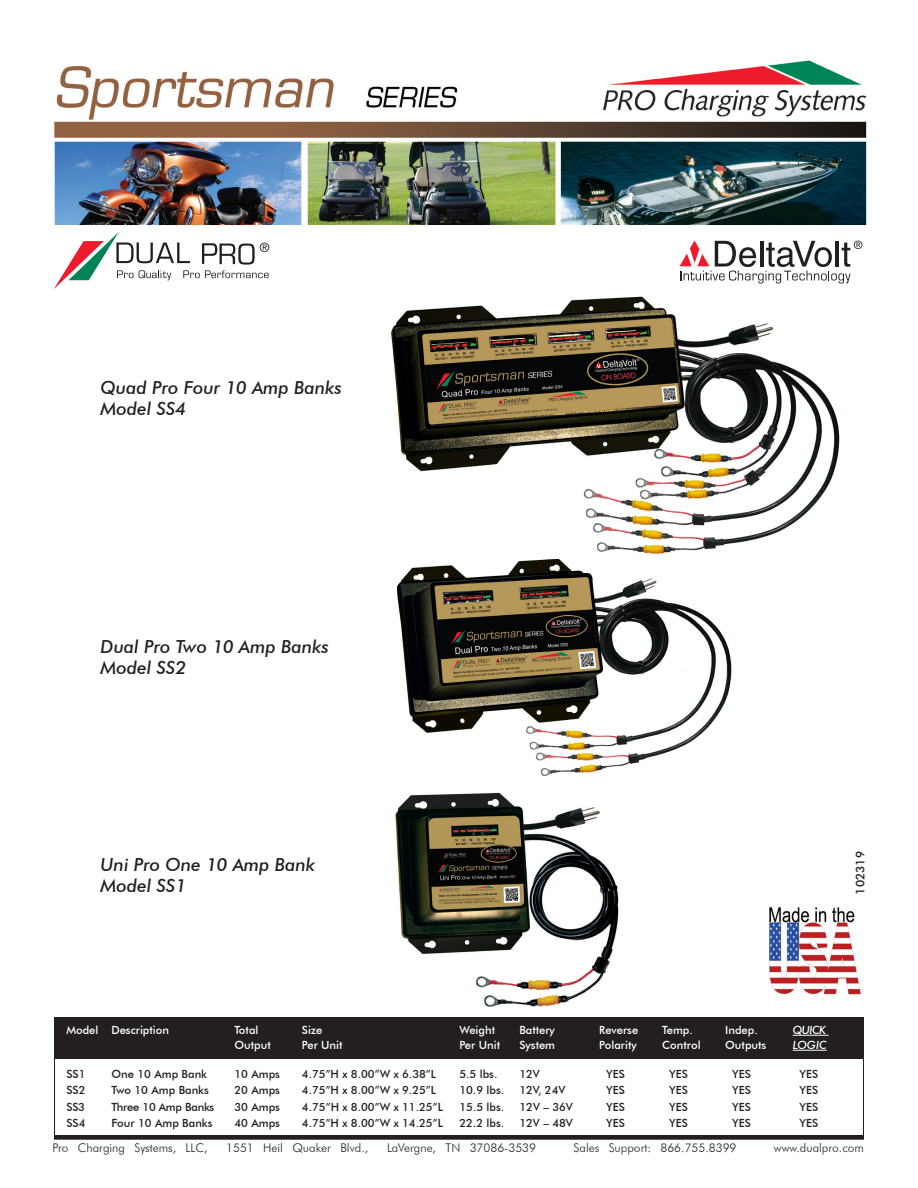
<style>
.page{position:relative;width:918px;height:1188px;background:#fff}
.page>*{position:absolute;margin:0;border:0;box-sizing:border-box;transform-origin:0 0}
.t1{font:italic 500 18px "Futura BT";color:#231f20}
.t2{font:300 12px "Futura BT";color:#231f20}
.t3{font:500 12px "Futura BT";color:#231f20}
.t4{font:500 11.25px "Futura BT";color:#231f20}
.t5{font:500 11.25px "Futura BT";color:#fff}
.t6{font:500 11.25px "Futura BT";letter-spacing:-.02em;color:#231f20}
.t7{font:italic 500 11.25px "Futura BT";letter-spacing:-.04em;color:#fff}
</style>
<div class="page">
<img style="left:396px;top:559px;width:336px;height:217px">
<img style="left:54px;top:60px;width:813px;height:165px">
<div style="left:53px;top:1054px;width:812px;height:84px;border:2px solid #231f20"></div>
<div style="left:54px;top:1017px;width:810px;height:42px;background:#231f20"></div>
<hr style="left:793px;top:1035px;width:36px;height:1px;background:#fff">
<hr style="left:793px;top:1050px;width:34px;height:1px;background:#fff">
<img style="left:769px;top:907px;width:92px;height:87px">
<img style="left:391px;top:296px;width:449px;height:259px">
<svg style="left:54px;top:232px;width:215px;height:57px"></svg>
<svg style="left:680px;top:240px;width:182px;height:44px"></svg>
<img style="left:395px;top:792px;width:224px;height:214px">
<p class="t1" style="left:101px;top:377px;width:243px">Quad Pro Four 10 Amp Banks</p>
<p class="t1" style="left:101px;top:398px;width:87px">Model SS4</p>
<p class="t1" style="left:101px;top:636px;width:230px">Dual Pro Two 10 Amp Banks</p>
<p class="t1" style="left:101px;top:657px;width:87px">Model SS2</p>
<p class="t1" style="left:101px;top:854px;width:216px">Uni Pro One 10 Amp Bank</p>
<p class="t1" style="left:101px;top:875px;width:87px">Model SS1</p>
<p class="t3" style="left:853px;top:895px;width:45px;rotate:-90deg">102319</p>
<p class="t5" style="left:66px;top:1023px;width:104px">Model Description</p>
<p class="t5" style="left:234px;top:1023px;width:26px">Total</p>
<p class="t5" style="left:302px;top:1023px;width:22px">Size</p>
<p class="t5" style="left:459px;top:1023px;width:37px">Weight</p>
<p class="t5" style="left:519px;top:1023px;width:37px">Battery</p>
<p class="t5" style="left:234px;top:1038px;width:38px">Output</p>
<p class="t5" style="left:302px;top:1038px;width:42px">Per Unit</p>
<p class="t5" style="left:459px;top:1038px;width:42px">Per Unit</p>
<p class="t5" style="left:519px;top:1038px;width:37px">System</p>
<p class="t4" style="left:66px;top:1067px;width:21px">SS1</p>
<p class="t4" style="left:111px;top:1067px;width:97px">One 10 Amp Bank</p>
<p class="t4" style="left:234px;top:1067px;width:47px">10 Amps</p>
<p class="t4" style="left:302px;top:1067px;width:136px">4.75”H x 8.00”W x 6.38”L</p>
<p class="t4" style="left:459px;top:1067px;width:40px">5.5 lbs.</p>
<p class="t4" style="left:519px;top:1067px;width:22px">12V</p>
<p class="t4" style="left:66px;top:1083px;width:21px">SS2</p>
<p class="t4" style="left:111px;top:1083px;width:99px">Two 10 Amp Banks</p>
<p class="t4" style="left:234px;top:1083px;width:47px">20 Amps</p>
<p class="t4" style="left:302px;top:1083px;width:136px">4.75”H x 8.00”W x 9.25”L</p>
<p class="t4" style="left:459px;top:1083px;width:46px">10.9 lbs.</p>
<p class="t4" style="left:519px;top:1083px;width:48px">12V, 24V</p>
<p class="t4" style="left:66px;top:1100px;width:20px">SS3</p>
<p class="t6" style="left:111px;top:1100px;width:105px">Three 10 Amp Banks</p>
<p class="t4" style="left:234px;top:1100px;width:47px">30 Amps</p>
<p class="t4" style="left:302px;top:1100px;width:143px">4.75”H x 8.00”W x 11.25”L</p>
<p class="t4" style="left:459px;top:1100px;width:46px">15.5 lbs.</p>
<p class="t4" style="left:519px;top:1100px;width:55px">12V – 36V</p>
<p class="t4" style="left:66px;top:1116px;width:21px">SS4</p>
<p class="t4" style="left:111px;top:1116px;width:103px">Four 10 Amp Banks</p>
<p class="t4" style="left:234px;top:1116px;width:47px">40 Amps</p>
<p class="t4" style="left:302px;top:1116px;width:143px">4.75”H x 8.00”W x 14.25”L</p>
<p class="t4" style="left:459px;top:1116px;width:46px">22.2 lbs.</p>
<p class="t4" style="left:519px;top:1116px;width:55px">12V – 48V</p>
<p class="t5" style="left:599px;top:1023px;width:41px">Reverse</p>
<p class="t5" style="left:662px;top:1023px;width:32px">Temp.</p>
<p class="t5" style="left:725px;top:1023px;width:34px">Indep.</p>
<p class="t7" style="left:793px;top:1023px;width:35px">QUICK</p>
<p class="t5" style="left:599px;top:1038px;width:39px">Polarity</p>
<p class="t5" style="left:662px;top:1038px;width:40px">Control</p>
<p class="t5" style="left:725px;top:1038px;width:43px">Outputs</p>
<p class="t7" style="left:793px;top:1038px;width:36px">LOGIC</p>
<p class="t4" style="left:606px;top:1067px;width:20px">YES</p>
<p class="t4" style="left:669px;top:1067px;width:20px">YES</p>
<p class="t4" style="left:732px;top:1067px;width:20px">YES</p>
<p class="t4" style="left:800px;top:1067px;width:20px">YES</p>
<p class="t4" style="left:606px;top:1083px;width:20px">YES</p>
<p class="t4" style="left:669px;top:1083px;width:20px">YES</p>
<p class="t4" style="left:732px;top:1083px;width:20px">YES</p>
<p class="t4" style="left:800px;top:1083px;width:20px">YES</p>
<p class="t4" style="left:606px;top:1100px;width:20px">YES</p>
<p class="t4" style="left:669px;top:1100px;width:20px">YES</p>
<p class="t4" style="left:732px;top:1100px;width:20px">YES</p>
<p class="t4" style="left:800px;top:1100px;width:20px">YES</p>
<p class="t4" style="left:606px;top:1116px;width:20px">YES</p>
<p class="t4" style="left:669px;top:1116px;width:20px">YES</p>
<p class="t4" style="left:732px;top:1116px;width:20px">YES</p>
<p class="t4" style="left:800px;top:1116px;width:20px">YES</p>
<p class="t2" style="left:52px;top:1140px;width:157px">Pro Charging Systems, LLC,</p>
<p class="t2" style="left:226px;top:1140px;width:144px">1551 Heil Quaker Blvd.,</p>
<p class="t2" style="left:387px;top:1140px;width:151px">LaVergne, TN 37086-3539</p>
<p class="t2" style="left:574px;top:1140px;width:164px">Sales Support: 866.755.8399</p>
<p class="t2" style="left:774px;top:1140px;width:92px">www.dualpro.com</p>
</div>
